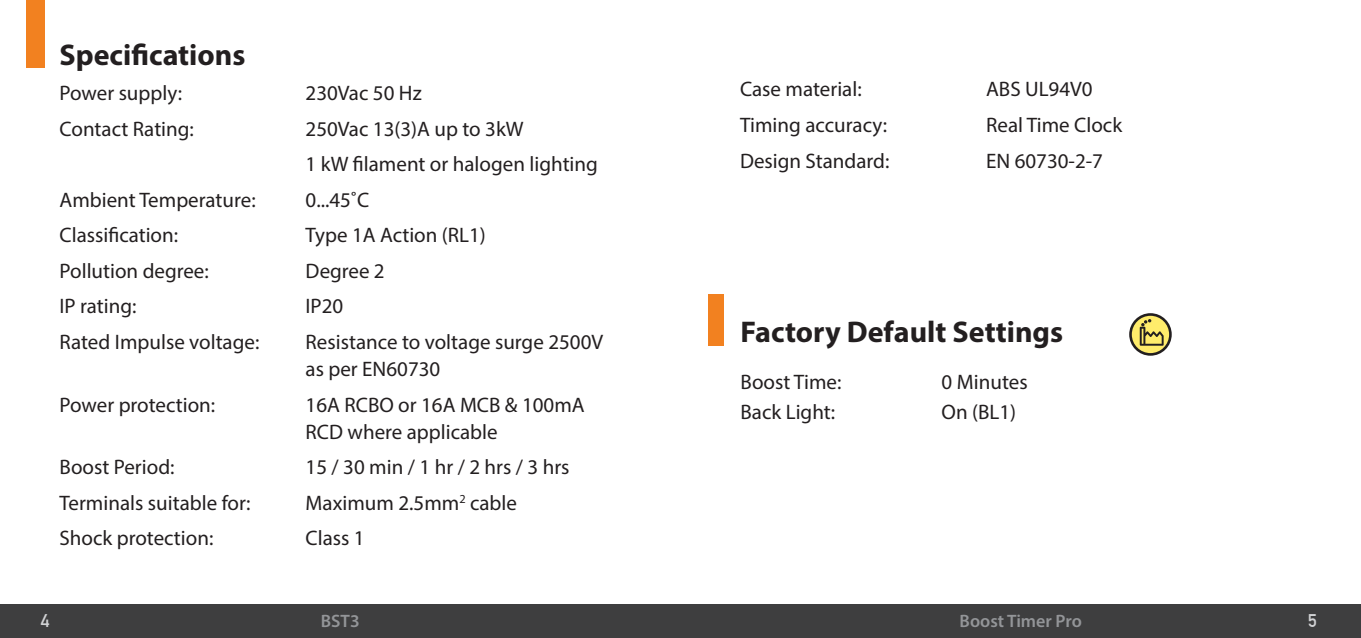
<style>
.page{position:relative;width:1361px;height:638px;background:#fff}
.page>*{position:absolute;margin:0;border:0;box-sizing:border-box;transform-origin:0 0}
.t1{font:700 30px "Myriad Pro";color:#231f20}
.t2{font:21px/27px "Myriad Pro";color:#231f20}
.t3{font:600 18px "Myriad Pro";color:#939598}
.t4{font:700 18px "DIN Alternate";color:#d1d2d4}
</style>
<div class="page">
<div style="left:0;top:604px;width:680px;height:34px;background:#3e3e3f"></div>
<div style="left:26px;top:0;width:19px;height:68px;background:#f28120"></div>
<div style="left:680px;top:604px;width:681px;height:34px;background:#3e3e3f"></div>
<svg style="left:1129px;top:313px;width:42px;height:43px"></svg>
<div style="left:708px;top:295px;width:16px;height:51px;background:#f28120"></div>
<p class="t1" style="left:60px;top:35px;width:187px">Specifications</p>
<p class="t2" style="left:60px;top:79px;width:124px">Power supply:</p>
<p class="t2" style="left:306px;top:79px;width:118px">230Vac 50 Hz</p>
<p class="t2" style="left:60px;top:115px;width:136px">Contact Rating:</p>
<p class="t2" style="left:306px;top:115px;width:220px">250Vac 13(3)A up to 3kW</p>
<p class="t2" style="left:306px;top:151px;width:294px">1 kW filament or halogen lighting</p>
<p class="t2" style="left:60px;top:186px;width:198px">Ambient Temperature:</p>
<p class="t2" style="left:306px;top:186px;width:65px">0...45˚C</p>
<p class="t2" style="left:60px;top:222px;width:120px">Classification:</p>
<p class="t2" style="left:306px;top:222px;width:182px">Type 1A Action (RL1)</p>
<p class="t2" style="left:60px;top:257px;width:151px">Pollution degree:</p>
<p class="t2" style="left:306px;top:257px;width:81px">Degree 2</p>
<p class="t2" style="left:60px;top:293px;width:79px">IP rating:</p>
<p class="t2" style="left:306px;top:293px;width:39px">IP20</p>
<p class="t2" style="left:60px;top:328px;width:201px">Rated Impulse voltage:</p>
<p class="t2" style="left:306px;top:328px;width:299px">Resistance to voltage surge 2500V as per EN60730</p>
<p class="t2" style="left:60px;top:391px;width:157px">Power protection:</p>
<p class="t2" style="left:306px;top:391px;width:281px">16A RCBO or 16A MCB &amp; 100mA<br>RCD where applicable</p>
<p class="t2" style="left:60px;top:453px;width:116px">Boost Period:</p>
<p class="t2" style="left:306px;top:453px;width:265px">15 / 30 min / 1 hr / 2 hrs / 3 hrs</p>
<p class="t2" style="left:60px;top:489px;width:192px">Terminals suitable for:</p>
<p class="t2" style="left:306px;top:489px;width:213px">Maximum 2.5mm<sup>2</sup> cable</p>
<p class="t2" style="left:60px;top:524px;width:155px">Shock protection:</p>
<p class="t2" style="left:306px;top:524px;width:61px">Class 1</p>
<p class="t2" style="left:740px;top:76px;width:123px">Case material:</p>
<p class="t2" style="left:986px;top:76px;width:108px">ABS UL94V0</p>
<p class="t2" style="left:740px;top:111px;width:149px">Timing accuracy:</p>
<p class="t2" style="left:986px;top:111px;width:138px">Real Time Clock</p>
<p class="t2" style="left:740px;top:147px;width:151px">Design Standard:</p>
<p class="t2" style="left:986px;top:147px;width:118px">EN 60730-2-7</p>
<p class="t1" style="left:740px;top:313px;width:324px">Factory Default Settings</p>
<p class="t2" style="left:740px;top:368px;width:102px">Boost Time:</p>
<p class="t2" style="left:941px;top:368px;width:88px">0 Minutes</p>
<p class="t2" style="left:740px;top:398px;width:96px">Back Light:</p>
<p class="t2" style="left:941px;top:398px;width:76px">On (BL1)</p>
<p class="t4" style="left:41px;top:607px;width:10px">4</p>
<p class="t3" style="left:321px;top:609px;width:40px">BST3</p>
<p class="t3" style="left:959px;top:609px;width:124px">Boost Timer Pro</p>
<p class="t4" style="left:1308px;top:607px;width:10px">5</p>
</div>
